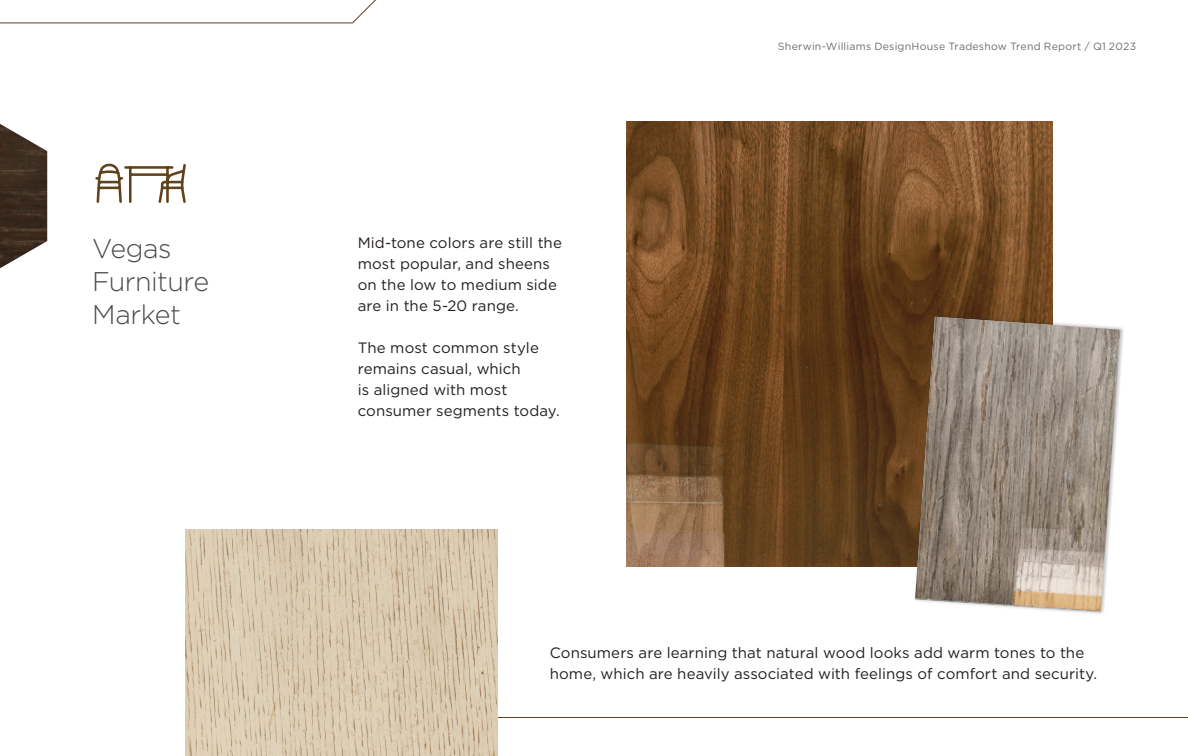
<style>
.page{position:relative;width:1188px;height:756px;background:#fff}
.page>*{position:absolute;margin:0;border:0;box-sizing:border-box;transform-origin:0 0}
.t1{font:300 27px/33px "Gotham";letter-spacing:-.02em;color:#4b4c4d}
.t2{font:15px/21px "Gotham";letter-spacing:.005em;color:#231f20}
.t3{font:10.5px "Gotham";letter-spacing:.02em;color:#6c6d70}
</style>
<div class="page">
<svg style="left:498px;top:717px;width:690px;height:1px"></svg>
<img style="left:626px;top:122px;width:426px;height:445px">
<svg style="left:911px;top:313px;width:213px;height:301px"></svg>
<img style="left:915px;top:317px;width:205px;height:296px">
<img style="left:186px;top:530px;width:312px;height:226px">
<svg style="left:0;top:0;width:376px;height:269px"></svg>
<p class="t1" style="left:92px;top:231px;width:118px">Vegas<br>Furniture<br>Market</p>
<p class="t2" style="left:358px;top:232px;width:206px">Mid-tone colors are still the most popular, and sheens on the low to medium side are in the 5-20 range.</p>
<p class="t2" style="left:358px;top:336px;width:204px">The most common style remains casual, which<br>is aligned with most consumer segments today.</p>
<p class="t3" style="left:778px;top:40px;width:360px">Sherwin-Williams DesignHouse Tradeshow Trend Report / Q1 2023</p>
<p class="t2" style="left:550px;top:642px;width:549px">Consumers are learning that natural wood looks add warm tones to the home, which are heavily associated with feelings of comfort and security.</p>
</div>
